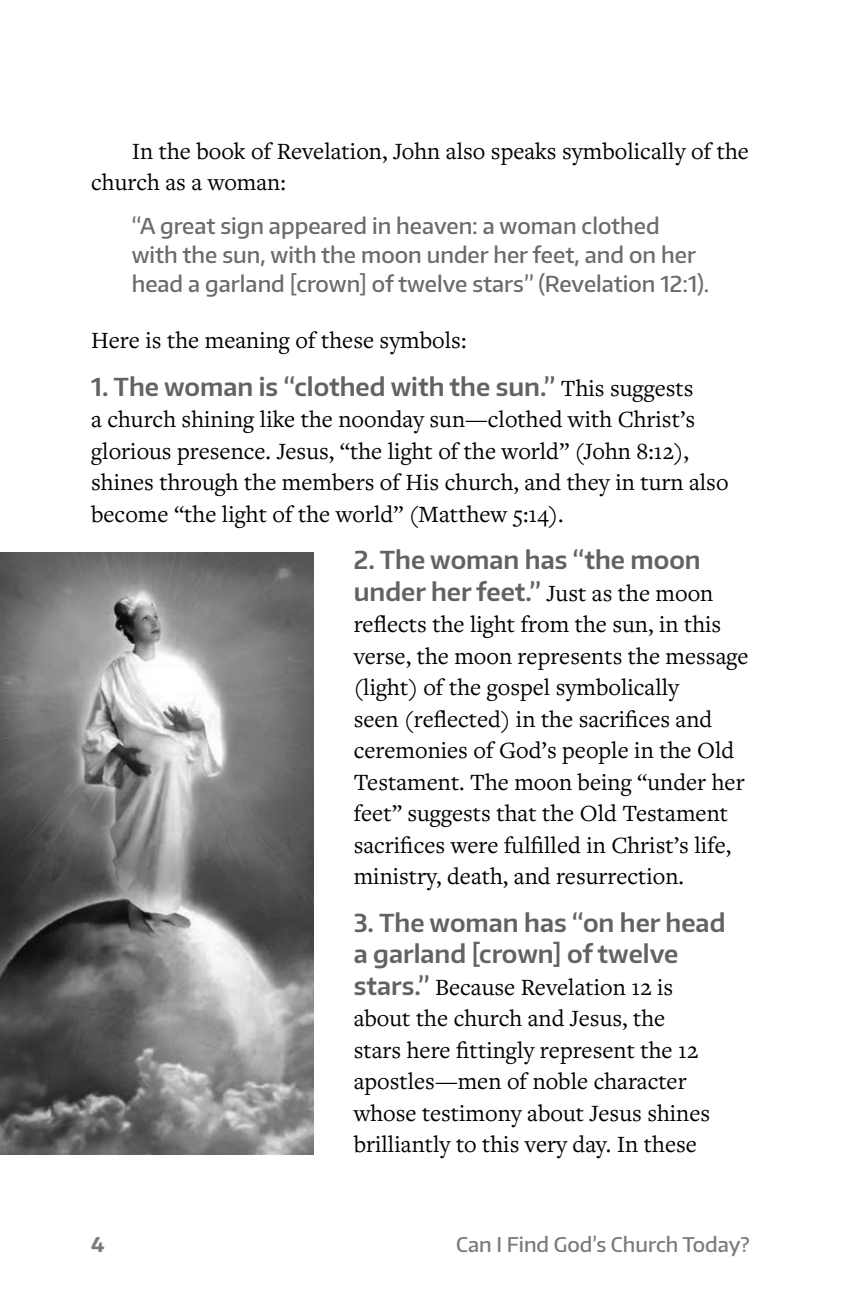
<style>
.page{position:relative;width:841px;height:1296px;background:#fff}
.page>*{position:absolute;margin:0;border:0;box-sizing:border-box;transform-origin:0 0}
.Body_No_Indent{font:600 24.75px/31.5px "Encode Sans";color:#626262}
.Body_No_Indent-2{font:24.3px/31.5px "Freight Text Pro";color:#000}
.Body_Indented{font:24.3px/31.5px "Freight Text Pro";color:#000}
.Inset_Quote_2{font:500 22.05px/29.2px "Encode Sans";color:#6b6b6b}
.t1{font:500 20.25px "Encode Sans";color:#7b7b7b}
.t2{font:700 20.25px "Encode Sans";color:#7b7b7b}
.s1{font-family:"Freight Text Pro";font-weight:400;font-size:24.3px;color:#000}
.s2{font-family:"Encode Sans";font-weight:600;font-size:24.75px;color:#626262}
</style>
<div class="page">
<img style="left:0;top:553px;width:313px;height:601px">
<p class="Body_Indented" style="left:91px;top:134px;width:659px;text-indent:40px">In the book of Revelation, John also speaks symbolically of the church as a woman:</p>
<p class="Inset_Quote_2" style="left:132px;top:210px;width:579px">“A great sign appeared in heaven: a woman clothed with the sun, with the moon under her feet, and on her head a garland [crown] of twelve stars” (Revelation 12:1).</p>
<p class="Body_No_Indent-2" style="left:91px;top:324px;width:377px">Here is the meaning of these symbols:</p>
<p class="Body_No_Indent" style="left:91px;top:370px;width:604px">1. The woman is “clothed with the sun.” <span class="s1">This suggests</span></p>
<p class="Body_No_Indent-2" style="left:91px;top:403px;width:638px">a church shining like the noonday sun—clothed with Christ’s glorious presence. Jesus, “the light of the world” (John 8:12), shines through the members of His church, and they in turn also become “the light of the world” (Matthew 5:14).</p>
<p class="Body_No_Indent" style="left:353px;top:543px;width:361px">2. The woman has “the moon under her feet.” <span class="s1">Just as the moon</span></p>
<p class="Body_No_Indent-2" style="left:353px;top:608px;width:396px">reflects the light from the sun, in this verse, the moon represents the message (light) of the gospel symbolically<br>seen (reflected) in the sacrifices and ceremonies of God’s people in the Old Testament. The moon being “under her feet” suggests that the Old Testament sacrifices were fulfilled in Christ’s life, ministry, death, and resurrection.</p>
<p class="Body_No_Indent" style="left:353px;top:906px;width:373px">3. The woman has “on her head a garland [crown] of twelve</p>
<p class="Body_No_Indent-2" style="left:353px;top:970px;width:358px"><span class="s2">stars.”</span> Because Revelation 12 is about the church and Jesus, the stars here fittingly represent the 12 apostles—men of noble character whose testimony about Jesus shines brilliantly to this very day. In these</p>
<p class="t2" style="left:91px;top:1231px;width:15px">4</p>
<p class="t1" style="left:456px;top:1231px;width:295px">Can I Find God’s Church Today?</p>
</div>
